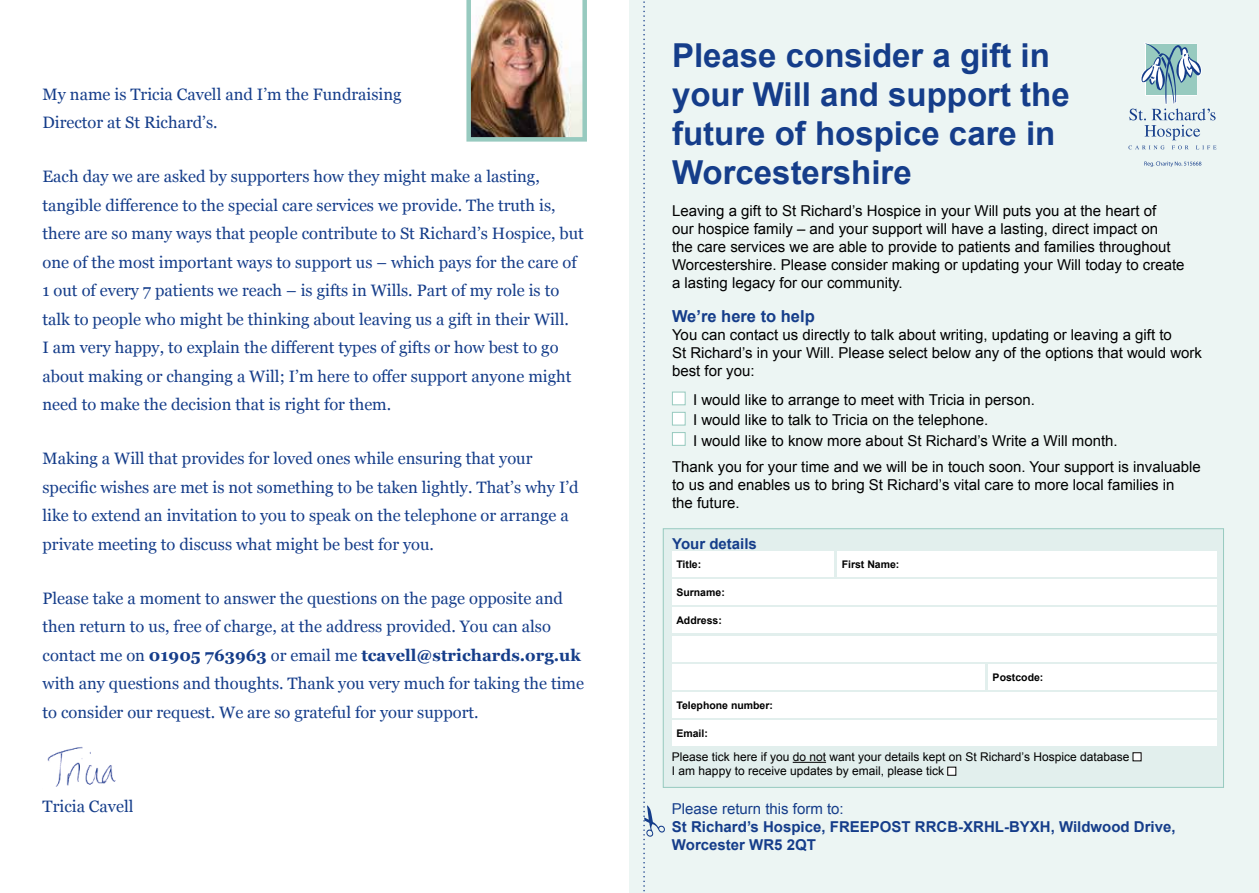
<style>
.page{position:relative;width:1259px;height:893px;background:#fff}
.page>*{position:absolute;margin:0;border:0;box-sizing:border-box;transform-origin:0 0}
.t1{font:700 33px/39px "Arial";color:#153d8a}
.t2{font:16.5px/28.5px "Georgia";color:#153d8a}
.t3{font:700 16.5px "Arial";color:#153d8a}
.t4{font:15px/18px "Arial";color:#000}
.t5{font:700 15px/18px "Arial";color:#153d8a}
.t6{font:15px "Arial";color:#153d8a}
.t7{font:12px/14.4px "Arial";color:#000}
.t8{font:700 10.5px "Arial";color:#000}
.s1{font-weight:700}
</style>
<div class="page">
<div style="left:629px;top:0;width:630px;height:893px;background:#ecf5f3"></div>
<img style="left:47px;top:746px;width:69px;height:41px">
<img style="left:466px;top:0;width:121px;height:142px">
<div style="left:663px;top:529px;width:560px;height:258px;background:#e2efed"></div>
<div style="left:672px;top:551px;width:161px;height:26px;background:#fff"></div>
<div style="left:837px;top:551px;width:379px;height:26px;background:#fff"></div>
<div style="left:672px;top:579px;width:544px;height:26px;background:#fff"></div>
<div style="left:672px;top:608px;width:544px;height:25px;background:#fff"></div>
<div style="left:672px;top:636px;width:544px;height:25px;background:#fff"></div>
<div style="left:672px;top:664px;width:312px;height:26px;background:#fff"></div>
<div style="left:988px;top:664px;width:228px;height:26px;background:#fff"></div>
<div style="left:672px;top:692px;width:544px;height:26px;background:#fff"></div>
<div style="left:672px;top:720px;width:544px;height:26px;background:#fff"></div>
<hr style="left:792px;top:762px;width:34px;height:1px;background:#000">
<div style="left:1133px;top:753px;width:8px;height:8px;background:#fff"></div>
<div style="left:947px;top:767px;width:9px;height:8px;background:#fff"></div>
<div style="left:947px;top:767px;width:9px;height:8px;border:1px solid #000"></div>
<svg style="left:1128px;top:43px;width:88px;height:106px"></svg>
<svg style="left:1144px;top:161px;width:57px;height:6px"></svg>
<div style="left:672px;top:392px;width:13px;height:13px;background:#fff;border:1px solid #97cabf"></div>
<div style="left:672px;top:412px;width:13px;height:13px;background:#fff;border:1px solid #97cabf"></div>
<div style="left:672px;top:432px;width:13px;height:14px;background:#fff;border:1px solid #97cabf"></div>
<svg style="left:643px;top:1px;width:22px;height:891px"></svg>
<p class="t2" style="left:43px;top:79px;width:360px">My name is Tricia Cavell and I’m the Fundraising<br>Director at St Richard’s.</p>
<p class="t2" style="left:43px;top:162px;width:543px">Each day we are asked by supporters how they might make a lasting, tangible difference to the special care services we provide. The truth is, there are so many ways that people contribute to St Richard’s Hospice, but one of the most important ways to support us – which pays for the care of 1 out of every 7 patients we reach – is gifts in Wills. Part of my role is to talk to people who might be thinking about leaving us a gift in their Will.<br>I am very happy, to explain the different types of gifts or how best to go about making or changing a Will; I’m here to offer support anyone might need to make the decision that is right for them.</p>
<p class="t2" style="left:43px;top:443px;width:537px">Making a Will that provides for loved ones while ensuring that your specific wishes are met is not something to be taken lightly. That’s why I’d like to extend an invitation to you to speak on the telephone or arrange a private meeting to discuss what might be best for you.</p>
<p class="t2" style="left:43px;top:583px;width:543px">Please take a moment to answer the questions on the page opposite and then return to us, free of charge, at the address provided. You can also contact me on <span class="s1">01905 763963</span> or email me <span class="s1">tcavell@strichards.org.uk </span>with any questions and thoughts. Thank you very much for taking the time to consider our request. We are so grateful for your support.</p>
<p class="t2" style="left:43px;top:791px;width:92px">Tricia Cavell</p>
<h1 class="t1" style="left:672px;top:36px;width:399px">Please consider a gift in your Will and support the future of hospice care in<br>Worcestershire</h1>
<p class="t4" style="left:672px;top:202px;width:514px">Leaving a gift to St Richard’s Hospice in your Will puts you at the heart of<br>our hospice family – and your support will have a lasting, direct impact on<br>the care services we are able to provide to patients and families throughout Worcestershire. Please consider making or updating your Will today to create a lasting legacy for our community.</p>
<p class="t3" style="left:672px;top:306px;width:144px">We’re here to help</p>
<p class="t4" style="left:672px;top:326px;width:531px">You can contact us directly to talk about writing, updating or leaving a gift to<br>St Richard’s in your Will. Please select below any of the options that would work best for you:</p>
<p class="t4" style="left:693px;top:390px;width:426px;line-height:20.2px">I would like to arrange to meet with Tricia in person.<br>I would like to talk to Tricia on the telephone.<br>I would like to know more about St Richard’s Write a Will month.</p>
<p class="t4" style="left:672px;top:458px;width:530px">Thank you for your time and we will be in touch soon. Your support is invaluable to us and enables us to bring St Richard’s vital care to more local families in<br>the future.</p>
<p class="t5" style="left:672px;top:535px;width:86px">Your details</p>
<p class="t8" style="left:676px;top:557px;width:26px">Title:</p>
<p class="t8" style="left:841px;top:557px;width:59px">First Name:</p>
<p class="t8" style="left:676px;top:585px;width:50px">Surname:</p>
<p class="t8" style="left:676px;top:613px;width:47px">Address:</p>
<p class="t8" style="left:992px;top:670px;width:52px">Postcode:</p>
<p class="t8" style="left:676px;top:698px;width:98px">Telephone number:</p>
<p class="t8" style="left:676px;top:726px;width:33px">Email:</p>
<p class="t7" style="left:672px;top:750px;width:459px">Please tick here if you do not want your details kept on St Richard’s Hospice database<br>I am happy to receive updates by email, please tick</p>
<p class="t6" style="left:672px;top:799px;width:173px">Please return this form to:</p>
<p class="t5" style="left:672px;top:819px;width:505px">St Richard’s Hospice, FREEPOST RRCB-XRHL-BYXH, Wildwood Drive,<br>Worcester WR5 2QT</p>
</div>
